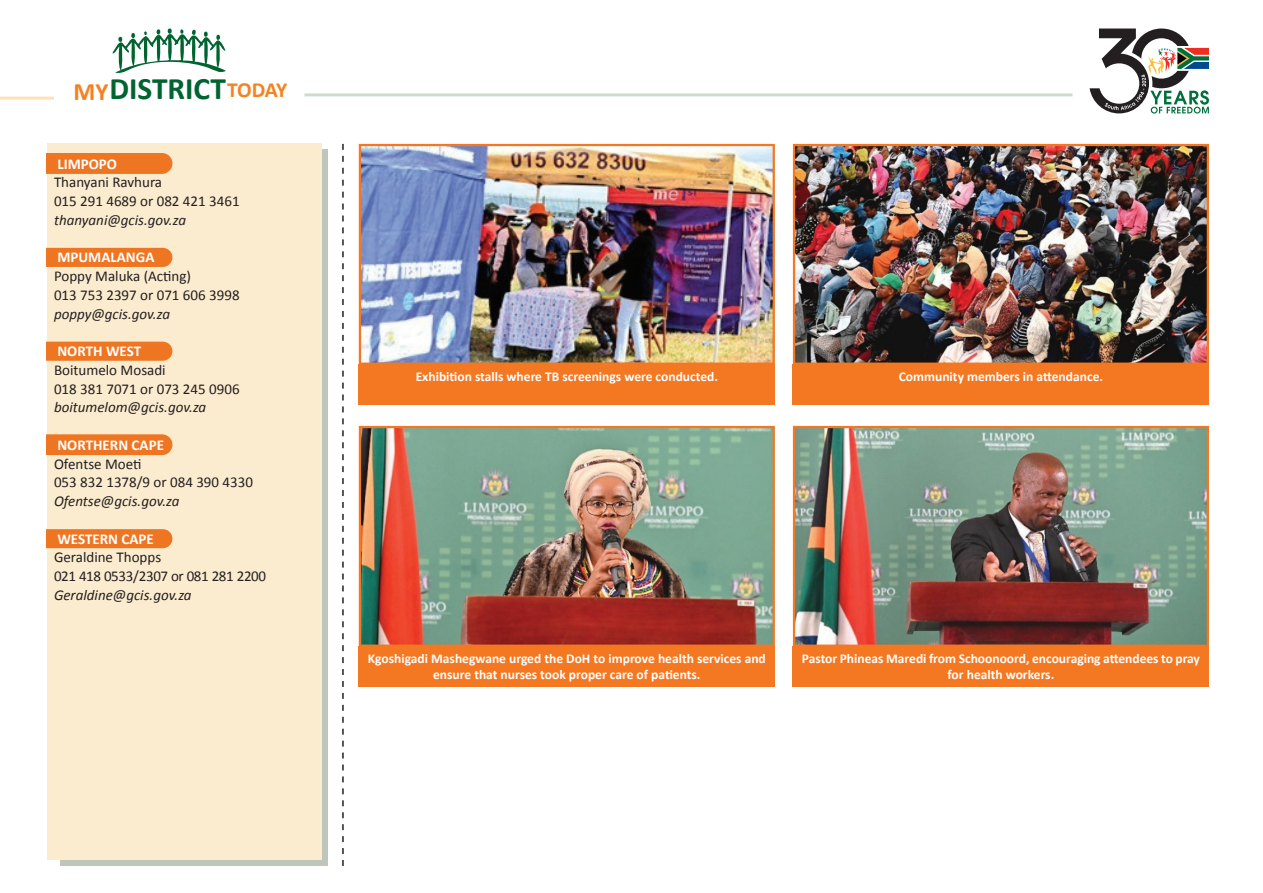
<style>
.page{position:relative;width:1263px;height:893px;background:#fff}
.page>*{position:absolute;margin:0;border:0;box-sizing:border-box;transform-origin:0 0}
.t1{font:700 31.35px "Calibri";color:#006431}
.t2{font:15px/18.8px "Calibri";color:#231f20}
.t3{font:italic 15px "Calibri";color:#231f20}
.t4{font:700 15px "Calibri";color:#fff}
.t5{font:15px/18.8px "Calibri";letter-spacing:-.02em;color:#231f20}
.t6{font:700 13.5px/16.2px "Calibri";color:#fff;text-align:center}
.s1{font-size:25.05px;color:#f58220}
.s2{font-size:21.6px;color:#f58220}
</style>
<div class="page">
<div style="left:60px;top:150px;width:267px;height:716px;background:#bec5b9"></div>
<div style="left:47px;top:144px;width:274px;height:716px;background:#fceccf"></div>
<div style="left:47px;top:153px;width:125px;height:21px;background:#ee7623"></div>
<div style="left:47px;top:248px;width:125px;height:19px;background:#ee7623"></div>
<div style="left:47px;top:342px;width:125px;height:19px;background:#ee7623"></div>
<div style="left:47px;top:434px;width:125px;height:21px;background:#ee7623"></div>
<div style="left:47px;top:529px;width:125px;height:19px;background:#ee7623"></div>
<svg style="left:342px;top:144px;width:2px;height:722px"></svg>
<hr style="left:0;top:97px;width:54px;height:3px;background:#fee2b7">
<hr style="left:304px;top:93px;width:768px;height:3px;background:#ccdcd0">
<svg style="left:113px;top:28px;width:113px;height:45px"></svg>
<svg style="left:1089px;top:29px;width:120px;height:85px"></svg>
<img style="left:362px;top:147px;width:410px;height:215px">
<div style="left:359px;top:144px;width:416px;height:221px;border:2px solid #f47721"></div>
<div style="left:359px;top:364px;width:416px;height:40px;background:#f47721"></div>
<img style="left:796px;top:147px;width:410px;height:215px">
<div style="left:793px;top:144px;width:416px;height:221px;border:2px solid #f47721"></div>
<div style="left:793px;top:364px;width:416px;height:40px;background:#f47721"></div>
<img style="left:362px;top:429px;width:410px;height:215px">
<div style="left:359px;top:426px;width:416px;height:221px;border:2px solid #f47721"></div>
<div style="left:359px;top:646px;width:416px;height:40px;background:#f47721"></div>
<img style="left:796px;top:429px;width:410px;height:215px">
<div style="left:793px;top:426px;width:416px;height:221px;border:2px solid #f47721"></div>
<div style="left:793px;top:646px;width:416px;height:40px;background:#f47721"></div>
<h1 class="t1" style="left:73px;top:69px;width:215px"><span class="s1">MY</span>DISTRICT<span class="s2">TODAY</span></h1>
<p class="t4" style="left:57px;top:154px;width:61px">LIMPOPO</p>
<p class="t2" style="left:54px;top:173px;width:187px">Thanyani Ravhura<br>015 291 4689 or 082 421 3461</p>
<p class="t3" style="left:54px;top:210px;width:134px">thanyani@gcis.gov.za</p>
<p class="t4" style="left:57px;top:248px;width:99px">MPUMALANGA</p>
<p class="t2" style="left:54px;top:267px;width:187px">Poppy Maluka (Acting)<br>013 753 2397 or 071 606 3998</p>
<p class="t3" style="left:54px;top:303px;width:118px">poppy@gcis.gov.za</p>
<p class="t4" style="left:57px;top:342px;width:85px">NORTH WEST</p>
<p class="t2" style="left:54px;top:361px;width:187px">Boitumelo Mosadi<br>018 381 7071 or 073 245 0906</p>
<p class="t3" style="left:54px;top:397px;width:154px">boitumelom@gcis.gov.za</p>
<p class="t4" style="left:57px;top:435px;width:108px">NORTHERN CAPE</p>
<p class="t2" style="left:54px;top:454px;width:200px">Ofentse Moeti<br>053 832 1378/9 or 084 390 4330</p>
<p class="t3" style="left:54px;top:491px;width:127px">Ofentse@gcis.gov.za</p>
<p class="t4" style="left:57px;top:529px;width:98px">WESTERN CAPE</p>
<p class="t5" style="left:54px;top:548px;width:214px">Geraldine Thopps<br>021 418 0533/2307 or 081 281 2200</p>
<p class="t3" style="left:54px;top:585px;width:139px">Geraldine@gcis.gov.za</p>
<p class="t6" style="left:416px;top:368px;width:304px">Exhibition stalls where TB screenings were conducted.</p>
<p class="t6" style="left:899px;top:368px;width:206px">Community members in attendance.</p>
<p class="t6" style="left:368px;top:650px;width:400px">Kgoshigadi Mashegwane urged the DoH to improve health services and ensure that nurses took proper care of patients.</p>
<p class="t6" style="left:802px;top:650px;width:400px">Pastor Phineas Maredi from Schoonoord, encouraging attendees to pray for health workers.</p>
</div>
